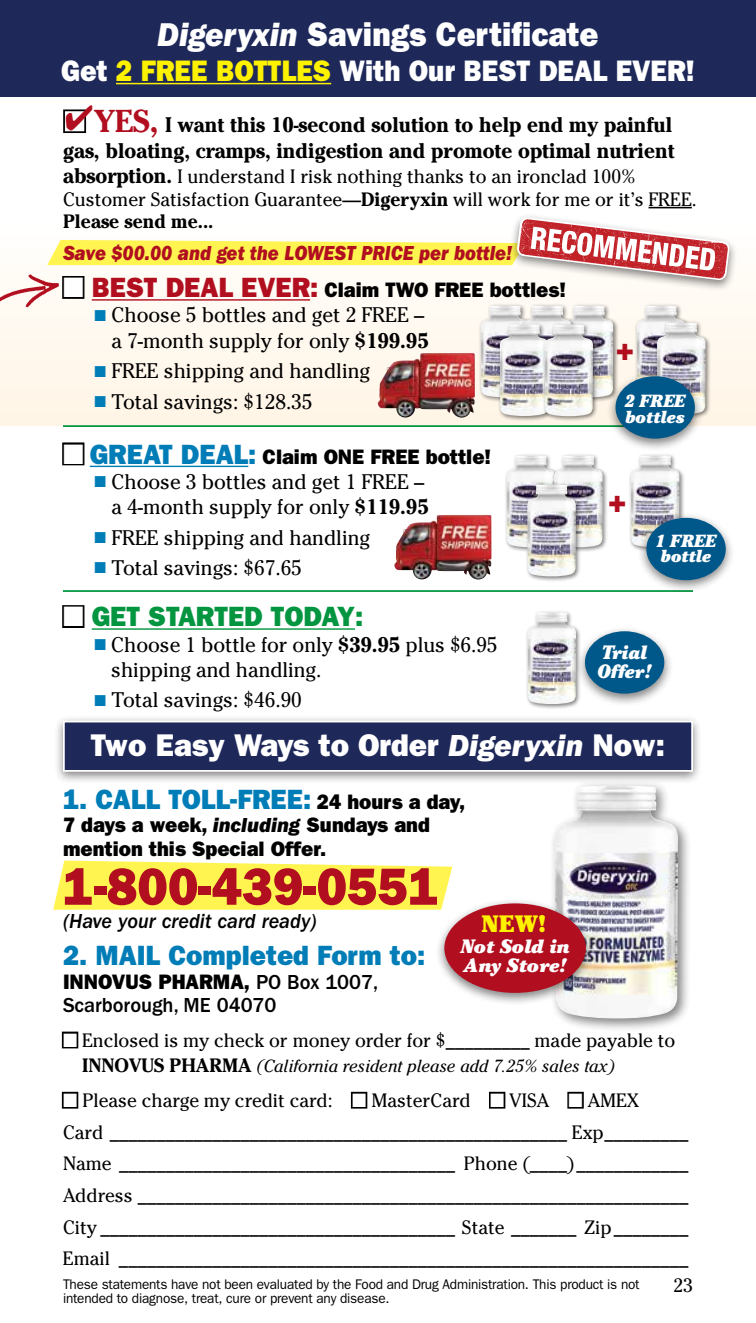
<style>
.page{position:relative;width:756px;height:1323px;background:#fff}
.page>*{position:absolute;margin:0;border:0;box-sizing:border-box;transform-origin:0 0}
.t1{font:800 52.5px "Franklin Gothic";color:#b10f1f}
.t2{font:800 34.12px "Franklin Gothic";color:#fff;scale:.93 1}
.t3{font:800 31.5px "Franklin Gothic";color:#fff}
.t4{font:800 31.5px "Franklin Gothic";color:#b10f1f}
.t5{font:800 29.75px "Franklin Gothic";color:#fff;scale:.93 1}
.t6{font:800 28px "Franklin Gothic";color:#007db7}
.t7{font:800 28px "Franklin Gothic";color:#03953f}
.t8{font:900 23.62px "Cheltenham";color:#fff200}
.t9{font:21px/25.4px "Cheltenham";color:#000;text-align:right}
.t10{font:800 21px/23.6px "Franklin Gothic";color:#000}
.t11{font:700 21px/25.4px "Cheltenham";color:#000}
.t12{font:500 21px/23.6px "Franklin Gothic";color:#000}
.t13{font:italic 800 21px "Franklin Gothic";color:#b10f1f;scale:.9 1}
.t14{font:italic 500 21px "Franklin Gothic";color:#000}
.t15{font:19.25px/31.7px "Cheltenham";color:#000}
.t16{font:italic 900 19.25px/19.2px "Cheltenham";color:#fff}
.t17{font:italic 900 19.25px/19.2px "Cheltenham";color:#fff;scale:.93 1}
.t18{font:italic 17.5px "Cheltenham";color:#000}
.t19{font:italic 900 17.5px/15.8px "Cheltenham";color:#fff;scale:.93 1}
.t20{font:14px/14px "Franklin Gothic";letter-spacing:-.015em;color:#000}
.s1{font-style:italic}
.s2{color:#fff200}
.s3{font-size:31.5px;color:#b10f1f}
.s4{font-weight:700;font-size:21px}
.s5{font-weight:700}
.s6{font-size:28px;color:#b10f1f}
.s7{color:#007db7}
.s8{font-size:28px;color:#007db7}
.s9{color:#000}
.s10{font-size:21px;color:#000}
.s11{font-weight:800}
.s12{font-weight:700;font-style:normal;font-size:19.25px}
</style>
<div class="page">
<svg style="left:53px;top:861px;width:399px;height:49px"></svg>
<div style="left:0;top:226px;width:756px;height:200px;background:#fff8ef"></div>
<hr style="left:92px;top:299px;width:218px;height:2px;background:#b10f1f">
<hr style="left:90px;top:466px;width:158px;height:1px;background:#007db7">
<hr style="left:92px;top:628px;width:263px;height:2px;background:#03953f">
<hr style="left:649px;top:207px;width:43px;height:1px;background:#000">
<img style="left:378px;top:353px;width:97px;height:65px">
<hr style="left:63px;top:425px;width:615px;height:2px;background:#03953f">
<hr style="left:63px;top:590px;width:630px;height:2px;background:#03953f">
<img style="left:394px;top:515px;width:98px;height:65px">
<img style="left:0;top:274px;width:59px;height:34px">
<div style="left:53px;top:715px;width:649px;height:70px;background:#000;opacity:.5"></div>
<div style="left:63px;top:721px;width:630px;height:51px;background:#1e295a;border:2px solid #fff"></div>
<div style="left:509px;top:213px;width:229px;height:79px;background:#000;opacity:.5"></div>
<svg style="left:47px;top:216px;width:685px;height:66px"></svg>
<div style="left:0;top:0;width:756px;height:96px;background:#1e295a"></div>
<hr style="left:116px;top:83px;width:215px;height:1px;background:#fff200">
<div style="left:549px;top:780px;width:143px;height:252px;background:#000;opacity:.5"></div>
<img style="left:554px;top:786px;width:124px;height:232px">
<div style="left:435px;top:898px;width:160px;height:108px;background:#000;opacity:.5"></div>
<div style="left:444px;top:903px;width:142px;height:90px;background:#b10f1f;border-radius:50%"></div>
<div style="left:576px;top:625px;width:98px;height:82px;background:#000;opacity:.5"></div>
<div style="left:585px;top:631px;width:79px;height:63px;background:#005789;border-radius:50%"></div>
<div style="left:634px;top:303px;width:57px;height:100px;background:#000;opacity:.5"></div>
<img style="left:636px;top:306px;width:49px;height:64px">
<div style="left:655px;top:320px;width:56px;height:100px;background:#000;opacity:.5"></div>
<img style="left:657px;top:323px;width:49px;height:91px">
<div style="left:607px;top:370px;width:97px;height:82px;background:#000;opacity:.5"></div>
<div style="left:616px;top:376px;width:79px;height:63px;background:#005789;border-radius:50%"></div>
<div style="left:562px;top:303px;width:57px;height:100px;background:#000;opacity:.5"></div>
<img style="left:577px;top:306px;width:36px;height:91px">
<div style="left:478px;top:303px;width:57px;height:100px;background:#000;opacity:.5"></div>
<img style="left:480px;top:306px;width:41px;height:91px">
<div style="left:521px;top:303px;width:56px;height:100px;background:#000;opacity:.5"></div>
<img style="left:523px;top:306px;width:49px;height:16px">
<div style="left:497px;top:322px;width:57px;height:100px;background:#000;opacity:.5"></div>
<img style="left:500px;top:324px;width:42px;height:92px">
<div style="left:542px;top:322px;width:57px;height:100px;background:#000;opacity:.5"></div>
<img style="left:544px;top:324px;width:49px;height:92px">
<div style="left:504px;top:453px;width:57px;height:100px;background:#000;opacity:.5"></div>
<img style="left:506px;top:455px;width:46px;height:92px">
<div style="left:552px;top:453px;width:56px;height:100px;background:#000;opacity:.5"></div>
<div style="left:525px;top:482px;width:56px;height:100px;background:#000;opacity:.5"></div>
<img style="left:527px;top:485px;width:49px;height:91px">
<div style="left:628px;top:453px;width:57px;height:100px;background:#000;opacity:.5"></div>
<img style="left:631px;top:455px;width:48px;height:92px">
<div style="left:637px;top:512px;width:98px;height:81px;background:#000;opacity:.5"></div>
<div style="left:646px;top:518px;width:80px;height:62px;background:#005789;border-radius:50%"></div>
<div style="left:525px;top:610px;width:57px;height:100px;background:#000;opacity:.5"></div>
<img style="left:527px;top:612px;width:49px;height:92px">
<h2 class="t2" style="left:157px;top:14px;width:476px"><span class="s1">Digeryxin</span> Savings Certificate</h2>
<h3 class="t5" style="left:61px;top:53px;width:683px">Get <span class="s2">2 FREE BOTTLES</span> With Our BEST DEAL EVER!</h3>
<p class="t11" style="left:63px;top:112px;width:613px">■ <span class="s3">YES,</span> I want this 10-second solution to help end my painful gas, bloating, cramps, indigestion and promote optimal nutrient</p>
<p class="t15" style="left:63px;top:165px;width:635px;line-height:22.8px"><span class="s4">absorption.</span> I understand I risk nothing thanks to an ironclad 100%<br>Customer Satisfaction Guarantee—<span class="s5">Digeryxin</span> will work for me or it’s FREE.<br><span class="s5">Please send me...</span></p>
<p class="t13" style="left:63px;top:241px;width:501px">Save $00.00 and get the LOWEST PRICE per bottle!</p>
<p class="t10" style="left:63px;top:278px;width:505px">■ <span class="s6">BEST DEAL EVER:</span> Claim TWO FREE bottles!</p>
<p class="t9" style="left:94px;top:303px;width:336px"><span class="s7">■</span> Choose 5 bottles and get 2 FREE – a 7-month supply for only <span class="s5">$199.95</span></p>
<p class="t9" style="left:94px;top:358px;width:277px"><span class="s7">■</span> FREE shipping and handling</p>
<p class="t9" style="left:94px;top:389px;width:219px"><span class="s7">■</span> Total savings: $128.35</p>
<p class="t10" style="left:63px;top:445px;width:430px">■ <span class="s8">GREAT DEAL:</span> Claim ONE FREE bottle!</p>
<p class="t9" style="left:94px;top:469px;width:336px"><span class="s7">■</span> Choose 3 bottles and get 1 FREE – a 4-month supply for only <span class="s5">$119.95</span></p>
<p class="t9" style="left:94px;top:525px;width:277px"><span class="s7">■</span> FREE shipping and handling</p>
<p class="t9" style="left:94px;top:555px;width:209px"><span class="s7">■</span> Total savings: $67.65</p>
<h3 class="t7" style="left:63px;top:600px;width:302px"><span class="s9">■</span> GET STARTED TODAY:</h3>
<p class="t9" style="left:111px;top:632px;width:388px;text-align:left;text-indent:-17px"><span class="s7">■</span> Choose 1 bottle for only <span class="s5">$39.95</span> plus $6.95 shipping and handling.</p>
<p class="t9" style="left:94px;top:688px;width:209px"><span class="s7">■</span> Total savings: $46.90</p>
<h3 class="t4" style="left:616px;top:331px;width:20px">+</h3>
<p class="t19" style="left:624px;top:393px;width:66px">2 FREE bottles</p>
<h3 class="t4" style="left:608px;top:484px;width:20px">+</h3>
<p class="t19" style="left:655px;top:533px;width:66px">1 FREE bottle</p>
<p class="t17" style="left:596px;top:643px;width:60px">Trial<br>Offer!</p>
<h3 class="t3" style="left:91px;top:727px;width:576px">Two Easy Ways to Order <span class="s1">Digeryxin</span> Now:</h3>
<h3 class="t6" style="left:63px;top:782px;width:404px">1. CALL TOLL-FREE: <span class="s10">24 hours a day,</span></h3>
<p class="t10" style="left:63px;top:813px;width:368px">7 days a week, <span class="s1">including</span> Sundays and mention this Special Offer.</p>
<h1 class="t1" style="left:63px;top:856px;width:377px">1-800-439-0551</h1>
<p class="t14" style="left:63px;top:909px;width:255px">(Have your credit card ready)</p>
<h3 class="t6" style="left:63px;top:939px;width:364px">2. MAIL Completed Form to:</h3>
<p class="t12" style="left:63px;top:970px;width:317px"><span class="s11">INNOVUS PHARMA,</span> PO Box 1007,<br>Scarborough, ME 04070</p>
<p class="t8" style="left:481px;top:910px;width:67px">NEW!</p>
<p class="t16" style="left:459px;top:936px;width:111px">Not Sold in<br>Any Store!</p>
<p class="t15" style="left:63px;top:1024px;width:614px">■ Enclosed is my check or money order for $_________ made payable to</p>
<p class="t18" style="left:82px;top:1056px;width:534px"><span class="s12">INNOVUS PHARMA</span> (California resident please add 7.25% sales tax)</p>
<p class="t15" style="left:63px;top:1084px;width:627px">■ Please charge my credit card: ■ MasterCard ■ VISA ■ AMEX<br>Card _________________________________________________ Exp_________ Name ____________________________________ Phone (____)____________ Address ___________________________________________________________ City ______________________________________ State _______ Zip________ Email _____________________________________________________________</p>
<p class="t20" style="left:63px;top:1277px;width:578px">These statements have not been evaluated by the Food and Drug Administration. This product is not intended to diagnose, treat, cure or prevent any disease.</p>
<p class="t15" style="left:674px;top:1269px;width:21px">23</p>
</div>
